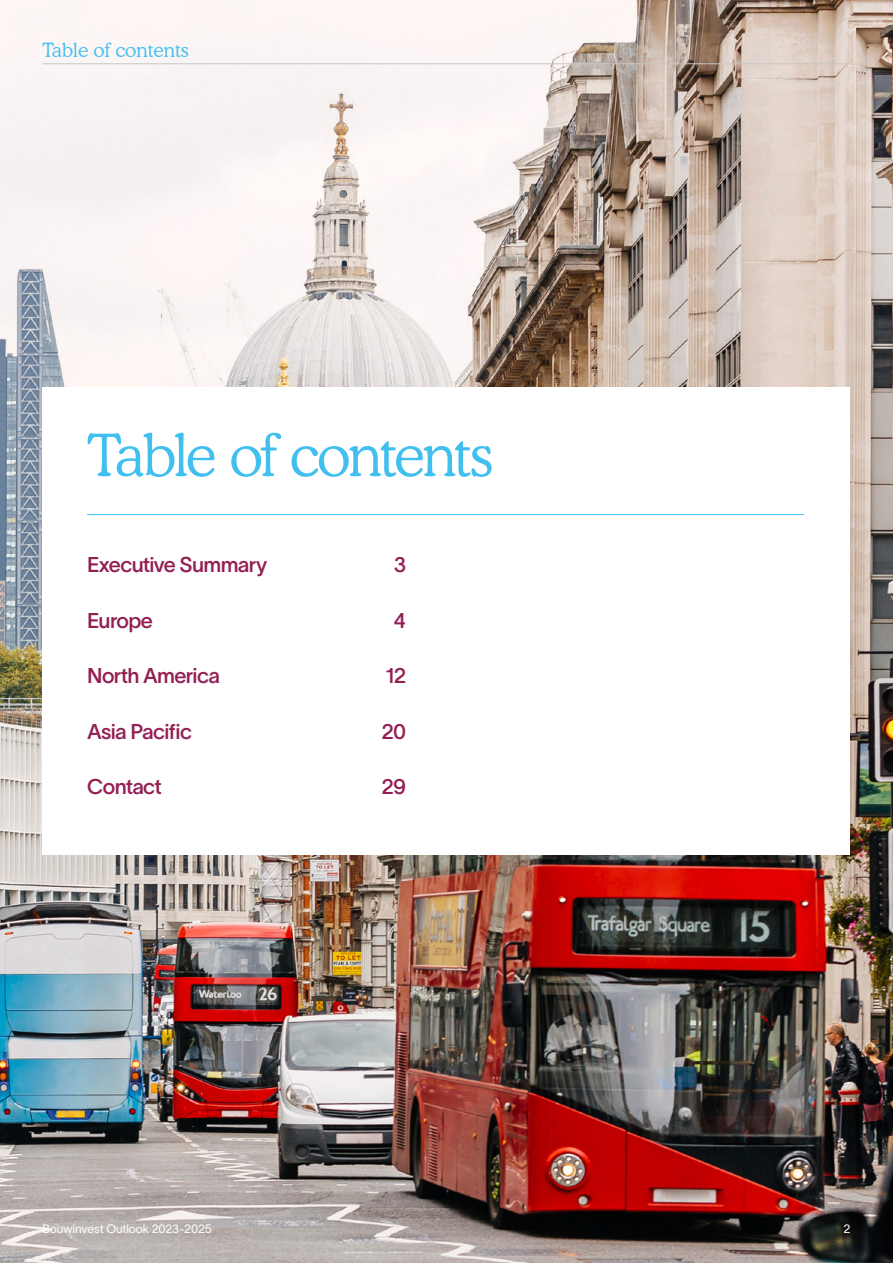
<style>
.page{position:relative;width:893px;height:1263px;background:#fff}
.page>*{position:absolute;margin:0;border:0;box-sizing:border-box;transform-origin:0 0}
.t1{font:300 58.5px "Cooper BT";letter-spacing:-.045em;color:#41c0f0}
.t2{font:21px "TWK Lausanne 500";letter-spacing:-.03em;color:#931f53}
.t3{font:300 19.5px "Cooper BT";color:#41c0f0}
.t4{font:12px "TWK Lausanne 300";color:#fff}
</style>
<div class="page">
<img style="left:0;top:0;width:893px;height:1263px">
<hr style="left:43px;top:63px;width:807px;height:1px;background:#c6c6c6">
<div style="left:43px;top:387px;width:807px;height:468px;background:#fff"></div>
<hr style="left:87px;top:514px;width:717px;height:1px;background:#41c0f0">
<p class="t3" style="left:43px;top:39px;width:147px">Table of contents</p>
<h1 class="t1" style="left:87px;top:420px;width:407px">Table of contents</h1>
<p class="t2" style="left:87px;top:550px;width:181px">Executive Summary</p>
<p class="t2" style="left:394px;top:550px;width:14px">3</p>
<p class="t2" style="left:87px;top:605px;width:67px">Europe</p>
<p class="t2" style="left:394px;top:605px;width:14px">4</p>
<p class="t2" style="left:87px;top:661px;width:134px">North America</p>
<p class="t2" style="left:385px;top:661px;width:22px">12</p>
<p class="t2" style="left:87px;top:716px;width:107px">Asia Pacific</p>
<p class="t2" style="left:381px;top:716px;width:26px">20</p>
<p class="t2" style="left:87px;top:772px;width:76px">Contact</p>
<p class="t2" style="left:382px;top:772px;width:26px">29</p>
<p class="t4" style="left:43px;top:1220px;width:171px">Bouwinvest Outlook 2023-2025</p>
<p class="t4" style="left:843px;top:1220px;width:8px">2</p>
</div>
